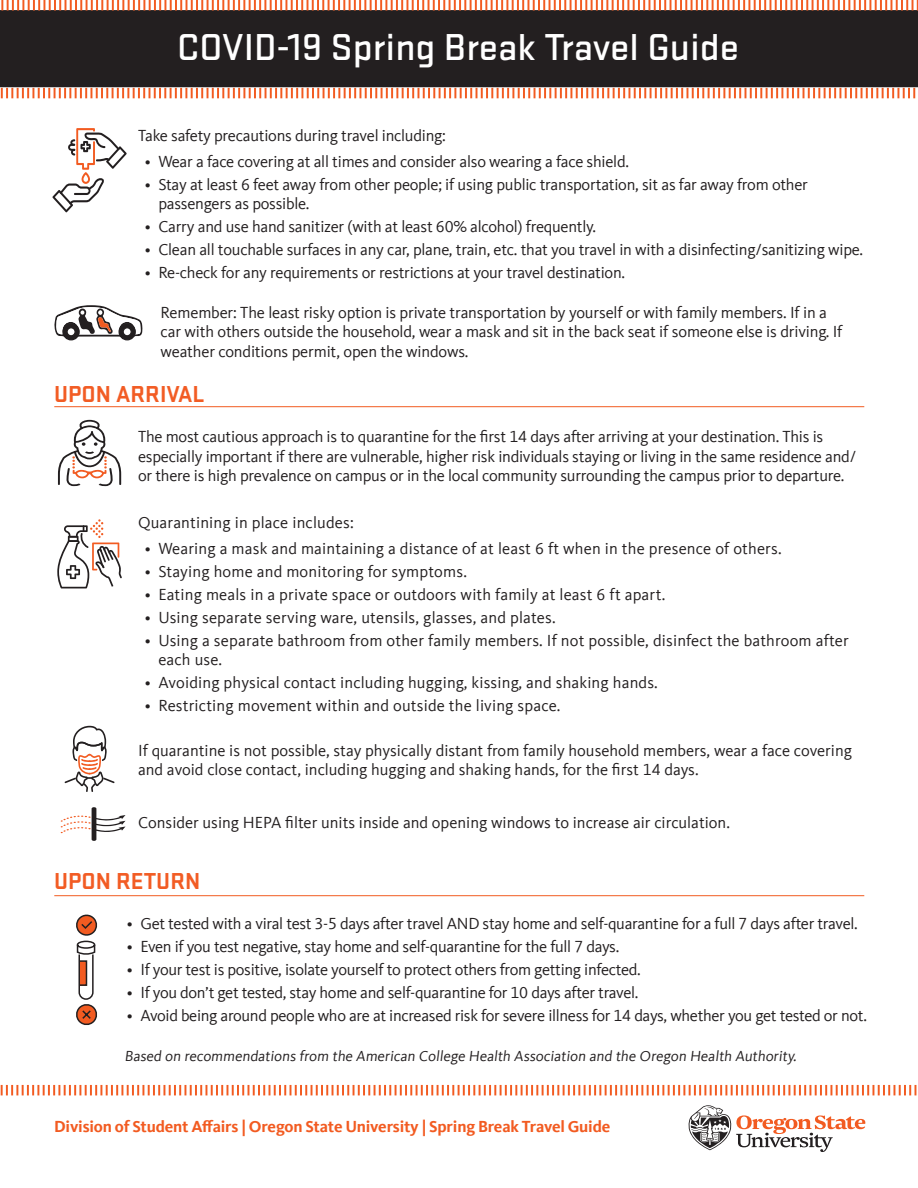
<style>
.page{position:relative;width:918px;height:1188px;background:#fff}
.page>*{position:absolute;margin:0;border:0;box-sizing:border-box;transform-origin:0 0}
.t1{font:500 39px "Stratum 2";color:#fff}
.t2{font:700 24px "Stratum 2";color:#f25c24}
.t3{font:16.5px/19.5px "Kievit Offc";letter-spacing:-.015em;color:#231f20}
.t4{font:16.5px/19.5px "Kievit Offc";letter-spacing:.01em;color:#231f20}
.t5{font:700 16.5px "Kievit Offc";letter-spacing:-.01em;color:#f25b21}
.t6{font:15px "Kievit Offc";color:#231f20}
</style>
<div class="page">
<div style="left:0;top:10px;width:918px;height:77px;background:#231f20"></div>
<svg style="left:0;top:1085px;width:917px;height:10px"></svg>
<svg style="left:688px;top:1105px;width:177px;height:47px"></svg>
<svg style="left:0;top:88px;width:916px;height:10px"></svg>
<svg style="left:1px;top:0;width:917px;height:10px"></svg>
<svg style="left:65px;top:726px;width:50px;height:66px"></svg>
<svg style="left:61px;top:807px;width:65px;height:34px"></svg>
<svg style="left:57px;top:519px;width:65px;height:69px"></svg>
<svg style="left:58px;top:420px;width:63px;height:66px"></svg>
<hr style="left:54px;top:406px;width:810px;height:1px;background:#f25b21">
<hr style="left:54px;top:895px;width:810px;height:1px;background:#f25b21">
<svg style="left:53px;top:128px;width:74px;height:84px"></svg>
<svg style="left:76px;top:914px;width:22px;height:111px"></svg>
<svg style="left:55px;top:305px;width:87px;height:34px"></svg>
<div style="left:119px;top:324px;width:16px;height:16px;background:#231f20;border-radius:50%"></div>
<div style="left:119px;top:323px;width:17px;height:17px;border:1px solid #231f20;border-radius:50%"></div>
<div style="left:63px;top:324px;width:16px;height:16px;background:#231f20;border-radius:50%"></div>
<div style="left:62px;top:323px;width:18px;height:17px;border:1px solid #231f20;border-radius:50%"></div>
<div style="left:123px;top:328px;width:8px;height:8px;background:#fff;border-radius:50%"></div>
<div style="left:123px;top:327px;width:9px;height:9px;border:1px solid #231f20;border-radius:50%"></div>
<div style="left:67px;top:328px;width:8px;height:8px;background:#fff;border-radius:50%"></div>
<div style="left:66px;top:327px;width:10px;height:9px;border:1px solid #231f20;border-radius:50%"></div>
<p class="t1" style="left:177px;top:21px;width:564px">COVID-19 Spring Break Travel Guide</p>
<p class="t3" style="left:138px;top:126px;width:309px">Take safety precautions during travel including:</p>
<p class="t3" style="left:145px;top:152px;width:486px">• Wear a face covering at all times and consider also wearing a face shield.</p>
<p class="t3" style="left:158px;top:175px;width:651px;text-indent:-14px">• Stay at least 6 feet away from other people; if using public transportation, sit as far away from other passengers as possible.</p>
<p class="t3" style="left:145px;top:217px;width:453px">• Carry and use hand sanitizer (with at least 60% alcohol) frequently.</p>
<p class="t3" style="left:145px;top:240px;width:720px">• Clean all touchable surfaces in any car, plane, train, etc. that you travel in with a disinfecting/sanitizing wipe.</p>
<p class="t3" style="left:145px;top:263px;width:482px">• Re-check for any requirements or restrictions at your travel destination.</p>
<p class="t3" style="left:161px;top:303px;width:683px">Remember: The least risky option is private transportation by yourself or with family members. If in a car with others outside the household, wear a mask and sit in the back seat if someone else is driving. If weather conditions permit, open the windows.</p>
<p class="t2" style="left:54px;top:377px;width:152px">UPON ARRIVAL</p>
<p class="t3" style="left:138px;top:427px;width:720px">The most cautious approach is to quarantine for the first 14 days after arriving at your destination. This is especially important if there are vulnerable, higher risk individuals staying or living in the same residence and/ or there is high prevalence on campus or in the local community surrounding the campus prior to departure.</p>
<p class="t4" style="left:138px;top:513px;width:217px">Quarantining in place includes:</p>
<p class="t4" style="left:145px;top:539px;width:638px">• Wearing a mask and maintaining a distance of at least 6 ft when in the presence of others.</p>
<p class="t4" style="left:145px;top:562px;width:324px">• Staying home and monitoring for symptoms.</p>
<p class="t4" style="left:145px;top:585px;width:522px">• Eating meals in a private space or outdoors with family at least 6 ft apart.</p>
<p class="t4" style="left:145px;top:608px;width:412px">• Using separate serving ware, utensils, glasses, and plates.</p>
<p class="t4" style="left:158px;top:631px;width:692px;text-indent:-14px">• Using a separate bathroom from other family members. If not possible, disinfect the bathroom after each use.</p>
<p class="t4" style="left:145px;top:673px;width:515px">• Avoiding physical contact including hugging, kissing, and shaking hands.</p>
<p class="t4" style="left:145px;top:696px;width:417px">• Restricting movement within and outside the living space.</p>
<p class="t3" style="left:138px;top:741px;width:715px">If quarantine is not possible, stay physically distant from family household members, wear a face covering and avoid close contact, including hugging and shaking hands, for the first 14 days.</p>
<p class="t3" style="left:138px;top:813px;width:593px">Consider using HEPA filter units inside and opening windows to increase air circulation.</p>
<p class="t2" style="left:54px;top:864px;width:147px">UPON RETURN</p>
<p class="t3" style="left:127px;top:914px;width:732px">• Get tested with a viral test 3-5 days after travel AND stay home and self-quarantine for a full 7 days after travel.</p>
<p class="t3" style="left:127px;top:937px;width:494px">• Even if you test negative, stay home and self-quarantine for the full 7 days.</p>
<p class="t3" style="left:127px;top:960px;width:515px">• If your test is positive, isolate yourself to protect others from getting infected.</p>
<p class="t3" style="left:127px;top:983px;width:513px">• If you don’t get tested, stay home and self-quarantine for 10 days after travel.</p>
<p class="t3" style="left:127px;top:1006px;width:742px">• Avoid being around people who are at increased risk for severe illness for 14 days, whether you get tested or not.</p>
<p class="t6" style="left:124px;top:1048px;width:676px">Based on recommendations from the American College Health Association and the Oregon Health Authority.</p>
<p class="t5" style="left:54px;top:1117px;width:558px">Division of Student Affairs | Oregon State University | Spring Break Travel Guide</p>
</div>
